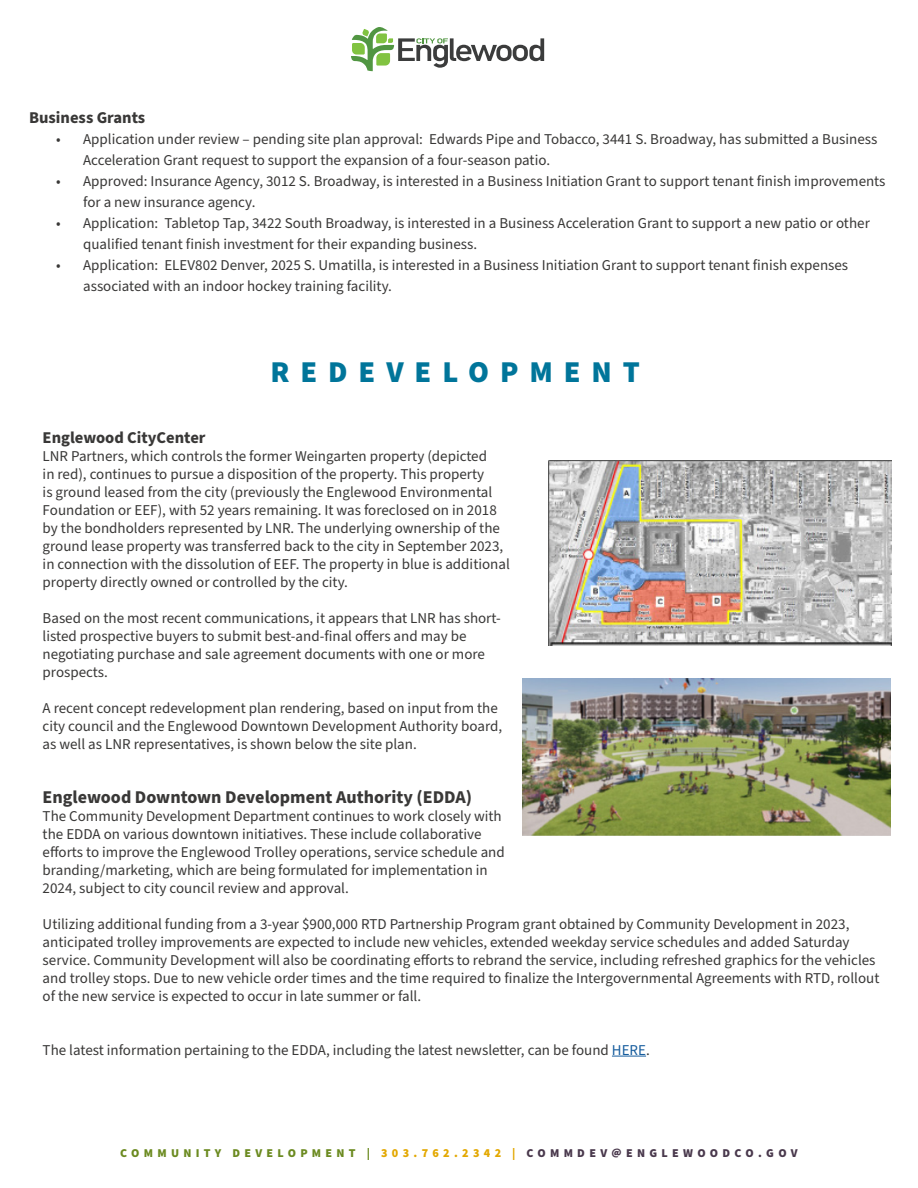
<style>
.page{position:relative;width:918px;height:1188px;background:#fff}
.page>*{position:absolute;margin:0;border:0;box-sizing:border-box;transform-origin:0 0}
.t1{font:900 30.3px "Source Sans Pro";letter-spacing:.36em;color:#00759a}
.Heading_3{font:700 18px "Source Sans Pro";color:#393837}
.Heading_3-2{font:700 16.5px "Source Sans Pro";color:#393837}
.Heading_3-3{font:15px/18px "Source Sans Pro";color:#393837}
.Footer_-_H4{font:900 12px "Source Sans Pro";letter-spacing:.36em;color:#49384c}
.s1{color:#175d9e}
.s2{color:#6b8a20}
.s3{color:#e3a800}
</style>
<div class="page">
<svg style="left:351px;top:27px;width:193px;height:44px"></svg>
<hr style="left:612px;top:1056px;width:34px;height:1px;background:#175d9e">
<img style="left:548px;top:460px;width:344px;height:186px">
<img style="left:523px;top:679px;width:368px;height:157px">
<h3 class="Heading_3-2" style="left:29px;top:106px;width:118px">Business Grants</h3>
<h3 class="Heading_3-3" style="left:83px;top:129px;width:796px;line-height:21px;text-indent:-27px">• Application under review – pending site plan approval: Edwards Pipe and Tobacco, 3441 S. Broadway, has submitted a Business<br>Acceleration Grant request to support the expansion of a four-season patio.</h3>
<h3 class="Heading_3-3" style="left:83px;top:171px;width:804px;line-height:21px;text-indent:-27px">• Approved: Insurance Agency, 3012 S. Broadway, is interested in a Business Initiation Grant to support tenant finish improvements for a new insurance agency.</h3>
<h3 class="Heading_3-3" style="left:83px;top:213px;width:788px;line-height:21px;text-indent:-27px">• Application: Tabletop Tap, 3422 South Broadway, is interested in a Business Acceleration Grant to support a new patio or other qualified tenant finish investment for their expanding business.</h3>
<h3 class="Heading_3-3" style="left:83px;top:255px;width:767px;line-height:21px;text-indent:-27px">• Application: ELEV802 Denver, 2025 S. Umatilla, is interested in a Business Initiation Grant to support tenant finish expenses associated with an indoor hockey training facility.</h3>
<p class="t1" style="left:271px;top:351px;width:371px">REDEVELOPMENT</p>
<h3 class="Heading_3-2" style="left:43px;top:426px;width:165px">Englewood CityCenter</h3>
<h3 class="Heading_3-3" style="left:43px;top:447px;width:469px">LNR Partners, which controls the former Weingarten property (depicted<br>in red), continues to pursue a disposition of the property. This property<br>is ground leased from the city (previously the Englewood Environmental Foundation or EEF), with 52 years remaining. It was foreclosed on in 2018 by the bondholders represented by LNR. The underlying ownership of the ground lease property was transferred back to the city in September 2023, in connection with the dissolution of EEF. The property in blue is additional property directly owned or controlled by the city.</h3>
<h3 class="Heading_3-3" style="left:43px;top:609px;width:460px">Based on the most recent communications, it appears that LNR has short&shy;listed prospective buyers to submit best-and-final offers and may be negotiating purchase and sale agreement documents with one or more prospects.</h3>
<h3 class="Heading_3-3" style="left:43px;top:699px;width:461px">A recent concept redevelopment plan rendering, based on input from the city council and the Englewood Downtown Development Authority board, as well as LNR representatives, is shown below the site plan.</h3>
<h3 class="Heading_3" style="left:43px;top:785px;width:431px">Englewood Downtown Development Authority (EDDA)</h3>
<h3 class="Heading_3-3" style="left:43px;top:807px;width:464px">The Community Development Department continues to work closely with the EDDA on various downtown initiatives. These include collaborative efforts to improve the Englewood Trolley operations, service schedule and branding/marketing, which are being formulated for implementation in 2024, subject to city council review and approval.</h3>
<h3 class="Heading_3-3" style="left:43px;top:915px;width:838px">Utilizing additional funding from a 3-year $900,000 RTD Partnership Program grant obtained by Community Development in 2023, anticipated trolley improvements are expected to include new vehicles, extended weekday service schedules and added Saturday service. Community Development will also be coordinating efforts to rebrand the service, including refreshed graphics for the vehicles and trolley stops. Due to new vehicle order times and the time required to finalize the Intergovernmental Agreements with RTD, rollout of the new service is expected to occur in late summer or fall.</h3>
<h3 class="Heading_3-3" style="left:43px;top:1041px;width:609px">The latest information pertaining to the EDDA, including the latest newsletter, can be found <span class="s1">HERE</span>.</h3>
<h4 class="Footer_-_H4" style="left:120px;top:1145px;width:679px"><span class="s2">COMMUNITY DEVELOPMENT |</span> <span class="s3">303.762.2342 |</span> COMMDEV@ENGLEWOODCO.GOV</h4>
</div>
